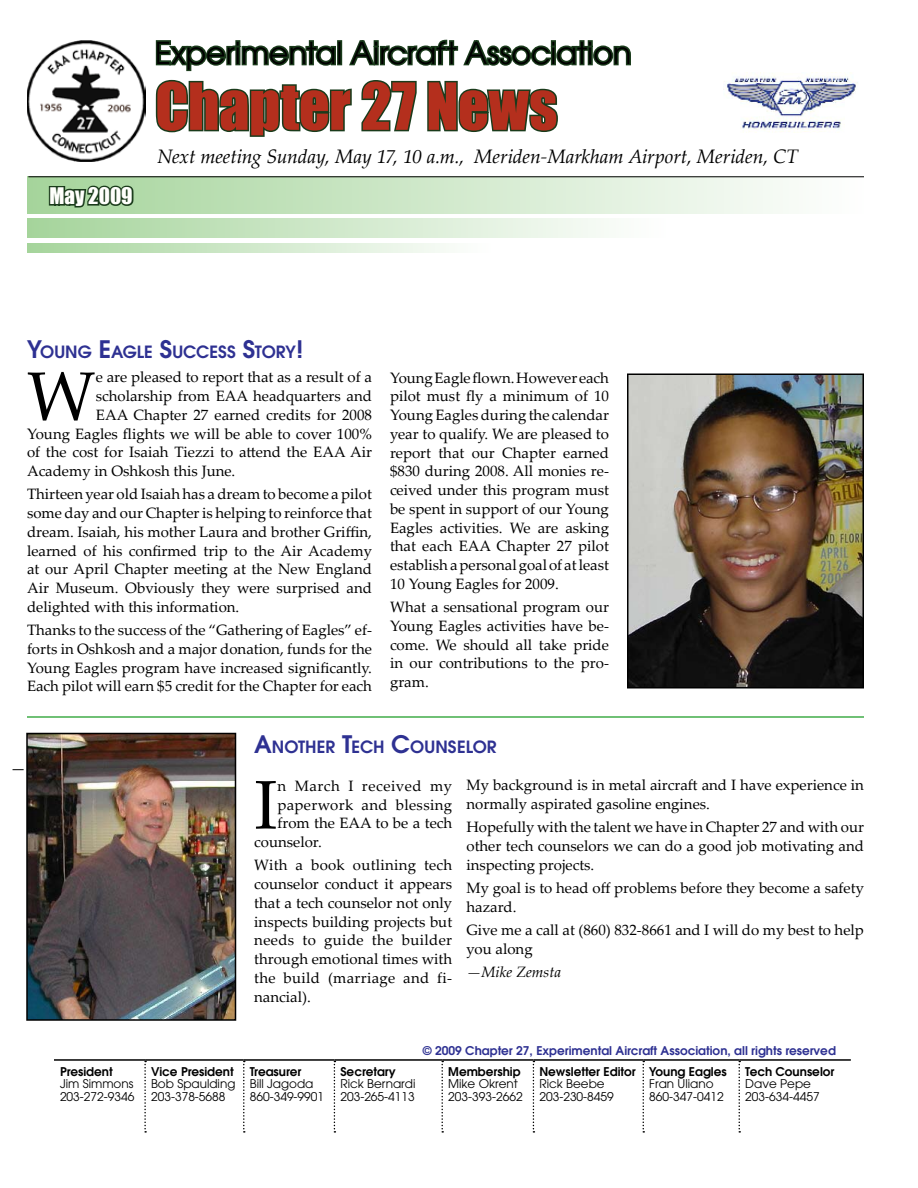
<style>
.page{position:relative;width:918px;height:1188px;background:#fff}
.page>*{position:absolute;margin:0;border:0;box-sizing:border-box;transform-origin:0 0}
.t1{font:68.85px "Palatino Linotype";color:#000}
.t2{font:60px "Impact";letter-spacing:-.005em;color:#b42f1d}
.t3{font:30px "Avant Garde";color:#000}
.t4{font:21px "Impact";color:#fffffc}
.t5{font:italic 19.5px "Palatino Linotype";letter-spacing:-.005em;color:#000}
.t6{font:600 16.8px "Avant Garde";letter-spacing:.005em;color:#2e3192}
.t7{font:15px/18.8px "Palatino Linotype";color:#000;text-align:justify}
.t8{font:15px "Palatino Linotype";letter-spacing:.02em;color:#000}
.t9{font:15px "Palatino Linotype";letter-spacing:.035em;color:#000}
.t10{font:italic 15px "Palatino Linotype";color:#000}
.t11{font:12px/12.8px "Avant Garde";color:#000}
.t12{font:600 12px "Avant Garde";color:#000}
.t13{font:600 12px "Avant Garde";color:#2e3192}
.s1{font-size:24px}
</style>
<div class="page">
<svg style="left:27px;top:176px;width:837px;height:37px"></svg>
<div style="left:27px;top:219px;width:638px;height:18px;background:linear-gradient(to right,#a5d49b,#fefffe)"></div>
<svg style="left:27px;top:244px;width:419px;height:9px"></svg>
<hr style="left:28px;top:176px;width:836px;height:1px;background:#000">
<img style="left:27px;top:40px;width:118px;height:108px">
<img style="left:725px;top:73px;width:133px;height:59px">
<svg style="left:155px;top:39px;width:476px;height:98px"></svg>
<hr style="left:54px;top:1059px;width:91px;height:2px;background:#000">
<hr style="left:145px;top:1059px;width:99px;height:2px;background:#000">
<hr style="left:244px;top:1059px;width:90px;height:2px;background:#000">
<hr style="left:334px;top:1059px;width:108px;height:2px;background:#000">
<hr style="left:442px;top:1059px;width:91px;height:2px;background:#000">
<hr style="left:533px;top:1059px;width:110px;height:2px;background:#000">
<hr style="left:643px;top:1059px;width:96px;height:2px;background:#000">
<hr style="left:739px;top:1059px;width:112px;height:2px;background:#000">
<svg style="left:144px;top:1061px;width:2px;height:72px"></svg>
<svg style="left:243px;top:1061px;width:2px;height:72px"></svg>
<svg style="left:334px;top:1061px;width:1px;height:72px"></svg>
<svg style="left:441px;top:1061px;width:2px;height:72px"></svg>
<svg style="left:533px;top:1061px;width:1px;height:72px"></svg>
<svg style="left:643px;top:1061px;width:1px;height:72px"></svg>
<svg style="left:738px;top:1061px;width:2px;height:72px"></svg>
<svg style="left:47px;top:148px;width:89px;height:79px"></svg>
<img style="left:630px;top:377px;width:231px;height:308px">
<div style="left:627px;top:374px;width:237px;height:314px;border:2px solid #000"></div>
<img style="left:29px;top:736px;width:204px;height:282px">
<div style="left:26px;top:733px;width:210px;height:288px;border:2px solid #000"></div>
<hr style="left:27px;top:716px;width:837px;height:2px;background:#41ad49">
<h3 class="t3" style="left:155px;top:35px;width:478px">Experimental Aircraft Association</h3>
<h2 class="t2" style="left:155px;top:60px;width:404px">Chapter 27 News</h2>
<h3 class="t4" style="left:50px;top:180px;width:85px">May 2009</h3>
<h3 class="t5" style="left:158px;top:142px;width:642px">Next meeting Sunday, May 17, 10 a.m., Meriden-Markham Airport, Meriden, CT</h3>
<p class="t6" style="left:27px;top:341px;width:278px"><span class="s1">Y</span>oung <span class="s1">E</span>agle <span class="s1">S</span>uccess <span class="s1">S</span>tory<span class="s1">!</span></p>
<h1 class="t1" style="left:27px;top:348px;width:70px">W</h1>
<p class="t7" style="left:96px;top:367px;width:278px">e are pleased to report that as a result of a</p>
<p class="t7" style="left:96px;top:386px;width:278px">scholarship from EAA headquarters and</p>
<p class="t7" style="left:96px;top:405px;width:278px">EAA Chapter 27 earned credits for 2008</p>
<p class="t7" style="left:27px;top:424px;width:346px">Young Eagles flights we will be able to cover 100%</p>
<p class="t7" style="left:27px;top:442px;width:346px">of the cost for Isaiah Tiezzi to attend the EAA Air</p>
<p class="t7" style="left:27px;top:461px;width:210px">Academy in Oshkosh this June.</p>
<p class="t7" style="left:27px;top:484px;width:347px">Thirteen year old Isaiah has a dream to become a pilot some day and our Chapter is helping to reinforce that dream. Isaiah, his mother Laura and brother Griffin, learned of his confirmed trip to the Air Academy at our April Chapter meeting at the New England Air Museum. Obviously they were surprised and delighted with this information.</p>
<p class="t7" style="left:27px;top:620px;width:347px">Thanks to the success of the “Gathering of Eagles” ef&shy;forts in Oshkosh and a major donation, funds for the Young Eagles program have increased significantly.<br>Each pilot will earn $5 credit for the Chapter for each</p>
<p class="t7" style="left:390px;top:368px;width:221px">Young Eagle flown. However each pilot must fly a minimum of 10<br>Young Eagles during the calendar year to qualify. We are pleased to report that our Chapter earned $830 during 2008. All monies re&shy;ceived under this program must be spent in support of our Young Eagles activities. We are asking that each EAA Chapter 27 pilot establish a personal goal of at least 10 Young Eagles for 2009.</p>
<p class="t7" style="left:390px;top:597px;width:221px">What a sensational program our Young Eagles activities have be&shy;come. We should all take pride in our contributions to the pro&shy;gram.</p>
<p class="t6" style="left:254px;top:736px;width:244px"><span class="s1">A</span>nother <span class="s1">T</span>ech <span class="s1">C</span>ounse lor</p>
<h1 class="t1" style="left:254px;top:756px;width:25px">I</h1>
<p class="t9" style="left:277px;top:775px;width:176px">n March I received my</p>
<p class="t7" style="left:466px;top:775px;width:399px">My background is in metal aircraft and I have experience in normally aspirated gasoline engines.</p>
<p class="t7" style="left:466px;top:817px;width:399px">Hopefully with the talent we have in Chapter 27 and with our other tech counselors we can do a good job motivating and inspecting projects.</p>
<p class="t7" style="left:466px;top:878px;width:399px">My goal is to head off problems before they become a safety hazard.</p>
<p class="t7" style="left:466px;top:920px;width:399px">Give me a call at (860) 832-8661 and I will do my best to help you along</p>
<p class="t10" style="left:466px;top:961px;width:96px">—Mike Zemsta</p>
<p class="t8" style="left:277px;top:794px;width:176px">paperwork and blessing</p>
<p class="t7" style="left:277px;top:813px;width:176px">from the EAA to be a tech</p>
<p class="t7" style="left:254px;top:832px;width:69px">counselor.</p>
<p class="t7" style="left:254px;top:855px;width:200px">With a book outlining tech counselor conduct it appears that a tech counselor not only inspects building projects but needs to guide the builder through emotional times with the build (marriage and fi&shy;nancial).</p>
<p class="t12" style="left:60px;top:1063px;width:54px">President</p>
<p class="t11" style="left:60px;top:1078px;width:76px">Jim Simmons<br>203-272-9346</p>
<p class="t12" style="left:151px;top:1063px;width:84px">Vice President</p>
<p class="t11" style="left:151px;top:1078px;width:86px">Bob Spaulding<br>203-378-5688</p>
<p class="t12" style="left:250px;top:1063px;width:53px">Treasurer</p>
<p class="t11" style="left:250px;top:1078px;width:76px">Bill Jagoda<br>860-349-9901</p>
<p class="t12" style="left:340px;top:1063px;width:57px">Secretary</p>
<p class="t11" style="left:340px;top:1078px;width:77px">Rick Bernardi<br>203-265-4113</p>
<p class="t13" style="left:423px;top:1043px;width:415px">© 2009 Chapter 27, Experimental Aircraft Association, all rights reserved</p>
<p class="t12" style="left:448px;top:1063px;width:74px">Membership</p>
<p class="t11" style="left:448px;top:1078px;width:76px">Mike Okrent<br>203-393-2662</p>
<p class="t12" style="left:539px;top:1063px;width:98px">Newsletter Editor</p>
<p class="t11" style="left:539px;top:1078px;width:76px">Rick Beebe<br>203-230-8459</p>
<p class="t12" style="left:649px;top:1063px;width:79px">Young Eagles</p>
<p class="t11" style="left:649px;top:1078px;width:76px">Fran Uliano<br>860-347-0412</p>
<p class="t12" style="left:745px;top:1063px;width:91px">Tech Counselor</p>
<p class="t11" style="left:745px;top:1078px;width:76px">Dave Pepe<br>203-634-4457</p>
</div>
